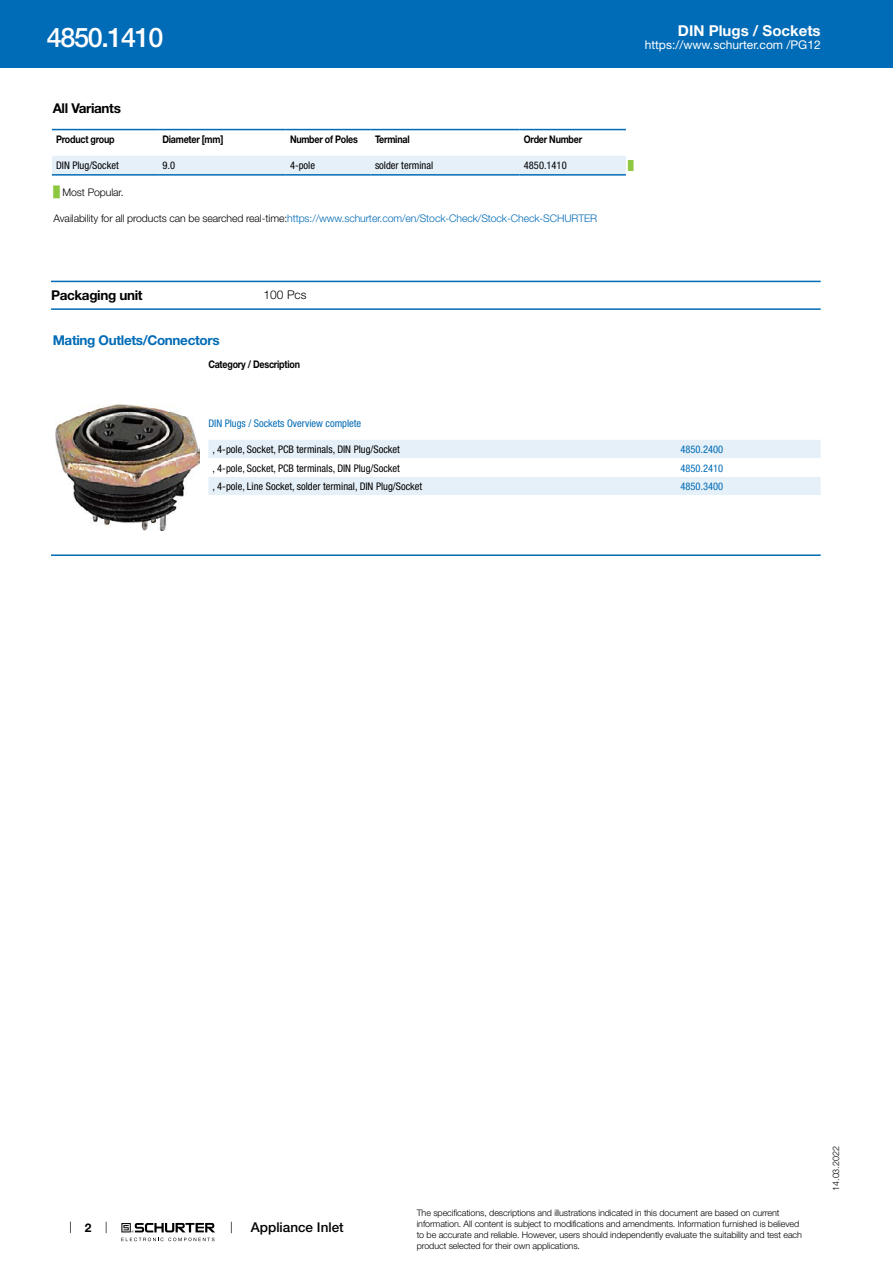
<style>
.page{position:relative;width:893px;height:1263px;background:#fff}
.page>*{position:absolute;margin:0;border:0;box-sizing:border-box;transform-origin:0 0}
.t1{font:500 27px "Helvetica Neue LT";letter-spacing:-.05em;color:#fff}
.t2{font:700 15px "Helvetica Neue LT";color:#fff}
.t3{font:700 13.5px "Helvetica Neue LT";letter-spacing:-.025em;color:#000}
.t4{font:700 13.5px "Helvetica Neue LT";letter-spacing:-.025em;color:#006bb6}
.t5{font:500 13.5px "Helvetica Neue LT";color:#000}
.t6{font:12px "Helvetica Neue LT";color:#fff}
.t7{font:300 12px "Helvetica Neue LT";color:#000}
.t8{font:700 12px "Helvetica Neue LT";color:#000}
.t9{font:condensed 10.5px "Helvetica Neue LT";color:#000}
.t10{font:300 10.5px "Helvetica Neue LT";letter-spacing:-.01em;color:#006bb6}
.t11{font:700 10.5px "Helvetica Neue LT";letter-spacing:-.025em;color:#000;scale:.85 1}
.t12{font:condensed 10.5px "Helvetica Neue LT";color:#006bb6}
.t13{font:300 10.5px "Helvetica Neue LT";letter-spacing:-.01em;color:#000}
.t14{font:300 9px/10.8px "Helvetica Neue LT";letter-spacing:-.01em;color:#000}
.t15{font:9px "Arial Unicode MS";color:#8dc63f}
.s1{font-family:"Arial Unicode MS";font-weight:400;color:#8dc63f}
.s2{color:#000}
</style>
<div class="page">
<svg style="left:70px;top:1221px;width:1px;height:12px"></svg>
<svg style="left:121px;top:1223px;width:94px;height:18px"></svg>
<div style="left:0;top:0;width:893px;height:68px;background:#006bb6"></div>
<svg style="left:52px;top:130px;width:574px;height:1px"></svg>
<div style="left:52px;top:156px;width:574px;height:18px;background:#e6f0f8"></div>
<hr style="left:52px;top:129px;width:106px;height:1px;background:#006bb6">
<hr style="left:158px;top:129px;width:128px;height:1px;background:#006bb6">
<hr style="left:286px;top:129px;width:85px;height:1px;background:#006bb6">
<hr style="left:371px;top:129px;width:149px;height:1px;background:#006bb6">
<hr style="left:520px;top:129px;width:106px;height:1px;background:#006bb6">
<hr style="left:52px;top:174px;width:106px;height:2px;background:#006bb6">
<hr style="left:158px;top:174px;width:128px;height:2px;background:#006bb6">
<hr style="left:286px;top:174px;width:85px;height:2px;background:#006bb6">
<hr style="left:371px;top:174px;width:149px;height:2px;background:#006bb6">
<hr style="left:520px;top:174px;width:106px;height:2px;background:#006bb6">
<hr style="left:51px;top:281px;width:770px;height:1px;background:#006bb6">
<hr style="left:51px;top:308px;width:770px;height:2px;background:#006bb6">
<img style="left:55px;top:404px;width:145px;height:127px">
<svg style="left:208px;top:440px;width:613px;height:55px"></svg>
<hr style="left:51px;top:554px;width:770px;height:2px;background:#006bb6">
<h1 class="t1" style="left:47px;top:21px;width:118px">4850.1410</h1>
<h2 class="t2" style="left:678px;top:21px;width:144px">DIN Plugs / Sockets</h2>
<h3 class="t6" style="left:645px;top:38px;width:178px">https://www.schurter.com /PG12</h3>
<h3 class="t3" style="left:53px;top:99px;width:70px">All Variants</h3>
<p class="t11" style="left:56px;top:133px;width:70px">Product group</p>
<p class="t11" style="left:162px;top:133px;width:73px">Diameter [mm]</p>
<p class="t11" style="left:290px;top:133px;width:81px">Number of Poles</p>
<p class="t11" style="left:375px;top:133px;width:42px">Terminal</p>
<p class="t11" style="left:524px;top:133px;width:70px">Order Number</p>
<p class="t9" style="left:56px;top:159px;width:64px">DIN Plug/Socket</p>
<p class="t9" style="left:162px;top:159px;width:14px">9.0</p>
<p class="t9" style="left:290px;top:159px;width:27px">4-pole</p>
<p class="t9" style="left:375px;top:159px;width:60px">solder terminal</p>
<p class="t9" style="left:524px;top:159px;width:44px">4850.1410</p>
<p class="t15" style="left:628px;top:159px;width:7px">█</p>
<p class="t13" style="left:54px;top:186px;width:72px"><span class="s1">█</span> Most Popular.</p>
<p class="t10" style="left:54px;top:212px;width:545px"><span class="s2">Availability for all products can be searched real-time:</span>https://www.schurter.com/en/Stock-Check/Stock-Check-SCHURTER</p>
<h3 class="t3" style="left:51px;top:287px;width:93px">Packaging unit</h3>
<h3 class="t7" style="left:264px;top:287px;width:44px">100 Pcs</h3>
<h3 class="t4" style="left:53px;top:332px;width:168px">Mating Outlets/Connectors</h3>
<p class="t11" style="left:208px;top:358px;width:109px">Category / Description</p>
<p class="t12" style="left:208px;top:417px;width:154px">DIN Plugs / Sockets Overview complete</p>
<p class="t9" style="left:213px;top:443px;width:189px">, 4-pole, Socket, PCB terminals, DIN Plug/Socket</p>
<p class="t12" style="left:680px;top:443px;width:44px">4850.2400</p>
<p class="t9" style="left:213px;top:462px;width:189px">, 4-pole, Socket, PCB terminals, DIN Plug/Socket</p>
<p class="t12" style="left:680px;top:462px;width:44px">4850.2410</p>
<p class="t9" style="left:213px;top:480px;width:211px">, 4-pole, Line Socket, solder terminal, DIN Plug/Socket</p>
<p class="t12" style="left:680px;top:480px;width:44px">4850.3400</p>
<h3 class="t8" style="left:85px;top:1220px;width:8px">2</h3>
<h3 class="t5" style="left:251px;top:1219px;width:94px">Appliance Inlet</h3>
<p class="t14" style="left:417px;top:1207px;width:387px">The specifications, descriptions and illustrations indicated in this document are based on current information. All content is subject to modifications and amendments. Information furnished is believed to be accurate and reliable. However, users should independently evaluate the suitability and test each product selected for their own applications.</p>
<p class="t14" style="left:830px;top:1191px;width:46px;rotate:-90deg">14.03.2022</p>
</div>
